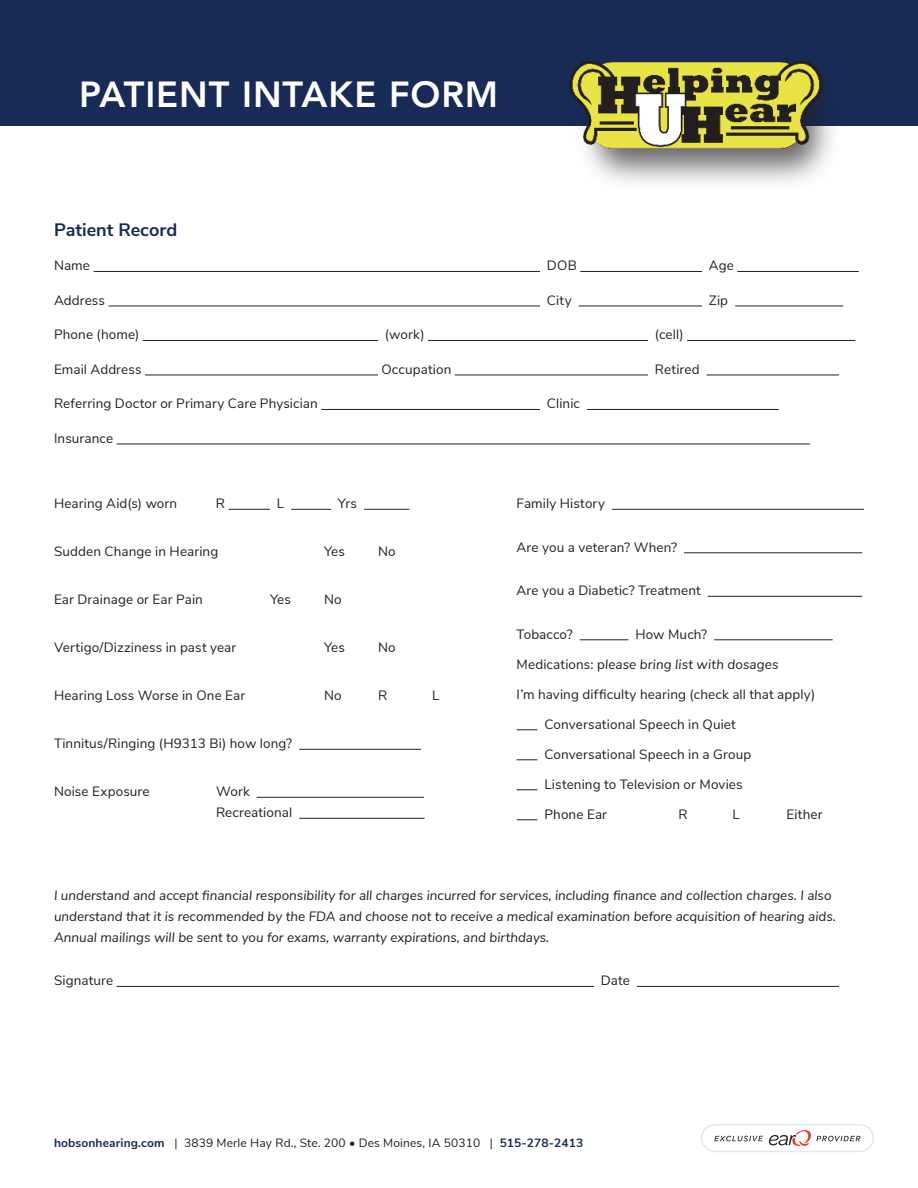
<style>
.page{position:relative;width:918px;height:1188px;background:#fff}
.page>*{position:absolute;margin:0;border:0;box-sizing:border-box;transform-origin:0 0}
.t1{font:800 36px "Avenir LT Std";letter-spacing:.025em;color:#fff}
.t2{font:700 18px "Nunito Sans";color:#182b57}
.t3{font:13.5px/21px "Nunito Sans";letter-spacing:.01em;color:#231f20}
.t4{font:italic 13.5px/21px "Nunito Sans";color:#231f20}
.t5{font:12px "Nunito Sans";letter-spacing:.01em;color:#231f20}
.s1{font-style:normal}
.s2{font-weight:700;color:#182b57}
</style>
<div class="page">
<div style="left:0;top:0;width:918px;height:125px;background:#182b57"></div>
<svg style="left:701px;top:1124px;width:173px;height:28px"></svg>
<hr style="left:94px;top:271px;width:446px;height:1px;background:#231f20">
<hr style="left:580px;top:271px;width:122px;height:1px;background:#231f20">
<hr style="left:737px;top:271px;width:122px;height:1px;background:#231f20">
<hr style="left:109px;top:306px;width:431px;height:1px;background:#231f20">
<hr style="left:579px;top:306px;width:123px;height:1px;background:#231f20">
<hr style="left:735px;top:306px;width:108px;height:1px;background:#231f20">
<hr style="left:143px;top:340px;width:235px;height:1px;background:#231f20">
<hr style="left:428px;top:340px;width:220px;height:1px;background:#231f20">
<hr style="left:687px;top:340px;width:168px;height:1px;background:#231f20">
<hr style="left:145px;top:375px;width:233px;height:1px;background:#231f20">
<hr style="left:455px;top:375px;width:193px;height:1px;background:#231f20">
<hr style="left:707px;top:375px;width:132px;height:1px;background:#231f20">
<hr style="left:321px;top:409px;width:219px;height:1px;background:#231f20">
<hr style="left:587px;top:409px;width:192px;height:1px;background:#231f20">
<hr style="left:117px;top:444px;width:693px;height:1px;background:#231f20">
<hr style="left:229px;top:509px;width:41px;height:1px;background:#231f20">
<hr style="left:291px;top:509px;width:40px;height:1px;background:#231f20">
<hr style="left:364px;top:509px;width:45px;height:1px;background:#231f20">
<hr style="left:299px;top:749px;width:122px;height:1px;background:#231f20">
<hr style="left:257px;top:797px;width:167px;height:1px;background:#231f20">
<hr style="left:299px;top:818px;width:126px;height:1px;background:#231f20">
<hr style="left:612px;top:509px;width:252px;height:1px;background:#231f20">
<hr style="left:684px;top:552px;width:178px;height:1px;background:#231f20">
<hr style="left:708px;top:596px;width:154px;height:1px;background:#231f20">
<hr style="left:580px;top:639px;width:48px;height:1px;background:#231f20">
<hr style="left:714px;top:639px;width:119px;height:1px;background:#231f20">
<svg style="left:517px;top:729px;width:20px;height:1px"></svg>
<svg style="left:517px;top:759px;width:20px;height:1px"></svg>
<svg style="left:517px;top:789px;width:20px;height:1px"></svg>
<svg style="left:517px;top:819px;width:20px;height:1px"></svg>
<hr style="left:117px;top:986px;width:477px;height:1px;background:#231f20">
<hr style="left:637px;top:986px;width:202px;height:1px;background:#231f20">
<img style="left:552px;top:61px;width:286px;height:122px">
<h1 class="t1" style="left:79px;top:73px;width:421px">PATIENT INTAKE FORM</h1>
<h2 class="t2" style="left:54px;top:223px;width:125px">Patient Record</h2>
<p class="t3" style="left:54px;top:256px;width:38px">Name</p>
<p class="t3" style="left:547px;top:256px;width:31px">DOB</p>
<p class="t3" style="left:709px;top:256px;width:26px">Age</p>
<p class="t3" style="left:54px;top:291px;width:53px">Address</p>
<p class="t3" style="left:547px;top:291px;width:26px">City</p>
<p class="t3" style="left:709px;top:291px;width:21px">Zip</p>
<p class="t3" style="left:54px;top:325px;width:87px">Phone (home)</p>
<p class="t3" style="left:385px;top:325px;width:41px">(work)</p>
<p class="t3" style="left:655px;top:325px;width:30px">(cell)</p>
<p class="t3" style="left:54px;top:360px;width:89px">Email Address</p>
<p class="t3" style="left:381px;top:360px;width:71px">Occupation</p>
<p class="t3" style="left:655px;top:360px;width:46px">Retired</p>
<p class="t3" style="left:54px;top:394px;width:265px">Referring Doctor or Primary Care Physician</p>
<p class="t3" style="left:547px;top:394px;width:35px">Clinic</p>
<p class="t3" style="left:54px;top:429px;width:61px">Insurance</p>
<p class="t3" style="left:54px;top:494px;width:125px">Hearing Aid(s) worn</p>
<p class="t3" style="left:216px;top:494px;width:11px">R</p>
<p class="t3" style="left:277px;top:494px;width:9px">L</p>
<p class="t3" style="left:338px;top:494px;width:21px">Yrs</p>
<p class="t3" style="left:54px;top:542px;width:166px">Sudden Change in Hearing</p>
<p class="t3" style="left:324px;top:542px;width:23px">Yes</p>
<p class="t3" style="left:378px;top:542px;width:19px">No</p>
<p class="t3" style="left:54px;top:590px;width:150px">Ear Drainage or Ear Pain</p>
<p class="t3" style="left:270px;top:590px;width:23px">Yes</p>
<p class="t3" style="left:324px;top:590px;width:19px">No</p>
<p class="t3" style="left:54px;top:638px;width:184px">Vertigo/Dizziness in past year</p>
<p class="t3" style="left:324px;top:638px;width:23px">Yes</p>
<p class="t3" style="left:378px;top:638px;width:19px">No</p>
<p class="t3" style="left:54px;top:686px;width:193px">Hearing Loss Worse in One Ear</p>
<p class="t3" style="left:324px;top:686px;width:19px">No</p>
<p class="t3" style="left:378px;top:686px;width:11px">R</p>
<p class="t3" style="left:432px;top:686px;width:9px">L</p>
<p class="t3" style="left:54px;top:734px;width:240px">Tinnitus/Ringing (H9313 Bi) how long?</p>
<p class="t3" style="left:54px;top:782px;width:97px">Noise Exposure</p>
<p class="t3" style="left:216px;top:782px;width:78px">Work<br>Recreational</p>
<p class="t3" style="left:517px;top:494px;width:90px">Family History</p>
<p class="t3" style="left:517px;top:538px;width:162px">Are you a veteran? When?</p>
<p class="t3" style="left:517px;top:581px;width:186px">Are you a Diabetic? Treatment</p>
<p class="t3" style="left:517px;top:625px;width:58px">Tobacco?</p>
<p class="t3" style="left:635px;top:625px;width:73px">How Much?</p>
<p class="t4" style="left:517px;top:655px;width:264px"><span class="s1">Medications: p</span>lease bring list with dosages</p>
<p class="t3" style="left:517px;top:683px;width:300px">I’m having difficulty hearing (check all that apply)</p>
<p class="t3" style="left:544px;top:715px;width:193px">Conversational Speech in Quiet</p>
<p class="t3" style="left:544px;top:745px;width:208px">Conversational Speech in a Group</p>
<p class="t3" style="left:544px;top:775px;width:200px">Listening to Television or Movies</p>
<p class="t3" style="left:544px;top:805px;width:64px">Phone Ear</p>
<p class="t3" style="left:679px;top:805px;width:11px">R</p>
<p class="t3" style="left:733px;top:805px;width:9px">L</p>
<p class="t3" style="left:787px;top:805px;width:38px">Either</p>
<p class="t4" style="left:54px;top:884px;width:783px">I understand and accept financial responsibility for all charges incurred for services, including finance and collection charges. I also understand that it is recommended by the FDA and choose not to receive a medical examination before acquisition of hearing aids.<br>Annual mailings will be sent to you for exams, warranty expirations, and birthdays.</p>
<p class="t3" style="left:54px;top:971px;width:61px">Signature</p>
<p class="t3" style="left:601px;top:971px;width:31px">Date</p>
<p class="t5" style="left:54px;top:1138px;width:531px"><span class="s2">hobsonhearing.com</span> | 3839 Merle Hay Rd., Ste. 200 • Des Moines, IA 50310 | <span class="s2">515-278-2413</span></p>
</div>
